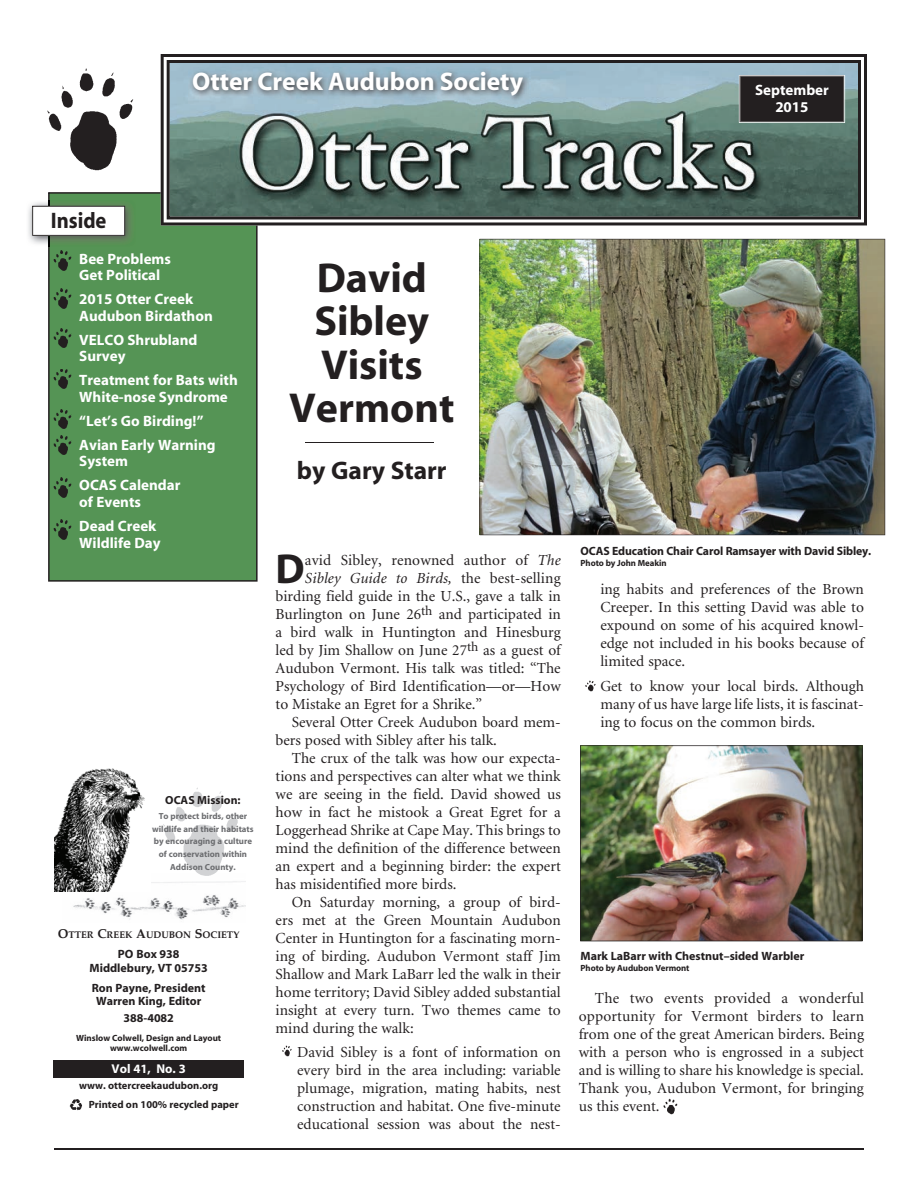
<style>
.page{position:relative;width:918px;height:1188px;background:#fff}
.page>*{position:absolute;margin:0;border:0;box-sizing:border-box;transform-origin:0 0}
.t1{font:700 42.15px "Myriad";color:#231f20}
.t2{font:700 42px/43.5px "Myriad";color:#231f20;text-align:center}
.t3{font:700 25.5px "Myriad";color:#fff}
.t4{font:700 25.5px "Myriad";color:#231f20}
.t5{font:700 22.5px "Myriad";color:#231f20;scale:.92 1}
.t6{font:15.3px/18px "Minion";color:#231f20;text-align:justify}
.t7{font:italic 15.3px "Minion";letter-spacing:.01em;color:#231f20}
.t8{font:700 15px/16.5px "Myriad";color:#fff}
.t9{font:700 12.75px "Myriad";color:#fff}
.t10{font:700 12px/13.5px "Myriad";color:#231f20;text-align:center}
.t11{font:700 11.7px "Myriad";color:#231f20}
.t12{font:700 10.5px/19.5px "Myriad";color:#231f20}
.t13{font:700 9.6px "Palatino";color:#231f20}
.t14{font:700 9px/10.5px "Myriad";color:#231f20;text-align:center}
.t15{font:700 8.85px/12.8px "Myriad";color:#6c6d70;text-align:center}
.s1{font-size:12.75px}
.s2{font-style:italic}
.s3{font-style:normal}
</style>
<div class="page">
<div style="left:48px;top:192px;width:210px;height:390px;background:#559455"></div>
<img style="left:28px;top:202px;width:20px;height:42px">
<img style="left:48px;top:200px;width:87px;height:46px">
<svg style="left:32px;top:206px;width:93px;height:30px"></svg>
<img style="left:54px;top:477px;width:18px;height:21px">
<img style="left:54px;top:519px;width:18px;height:21px">
<img style="left:54px;top:327px;width:18px;height:22px">
<img style="left:54px;top:369px;width:18px;height:20px">
<img style="left:54px;top:408px;width:18px;height:22px">
<img style="left:54px;top:434px;width:18px;height:22px">
<img style="left:54px;top:288px;width:18px;height:21px">
<img style="left:54px;top:250px;width:18px;height:21px">
<img style="left:73px;top:881px;width:172px;height:39px">
<div style="left:54px;top:1060px;width:190px;height:18px;background:#231f20"></div>
<hr style="left:54px;top:1148px;width:810px;height:1px;background:#231f20">
<svg style="left:70px;top:1099px;width:12px;height:12px"></svg>
<svg style="left:161px;top:54px;width:706px;height:171px"></svg>
<svg style="left:167px;top:60px;width:694px;height:159px;background:#6a807c"></svg>
<svg style="left:739px;top:75px;width:106px;height:48px;background:#302c2d"></svg>
<img style="left:47px;top:68px;width:87px;height:103px">
<img style="left:664px;top:1098px;width:13px;height:16px">
<img style="left:189px;top:68px;width:341px;height:36px">
<img style="left:54px;top:768px;width:96px;height:124px">
<img style="left:163px;top:788px;width:76px;height:88px">
<img style="left:480px;top:239px;width:405px;height:296px">
<img style="left:580px;top:745px;width:283px;height:196px">
<hr style="left:306px;top:442px;width:128px;height:1px;background:#231f20">
<svg style="left:283px;top:1046px;width:9px;height:11px"></svg>
<svg style="left:586px;top:680px;width:9px;height:11px"></svg>
<h3 class="t3" style="left:192px;top:69px;width:332px">Otter Creek Audubon Society</h3>
<p class="t8" style="left:755px;top:83px;width:75px;text-align:center">September<br>2015</p>
<h3 class="t5" style="left:51px;top:209px;width:62px">Inside</h3>
<p class="t8" style="left:79px;top:251px;width:93px">Bee Problems<br>Get Political</p>
<p class="t8" style="left:79px;top:291px;width:135px">2015 Otter Creek<br>Audubon Birdathon</p>
<p class="t8" style="left:79px;top:332px;width:120px">VELCO Shrubland<br>Survey</p>
<p class="t8" style="left:79px;top:373px;width:160px">Treatment for Bats with<br>White-nose Syndrome</p>
<p class="t8" style="left:79px;top:409px;width:138px;line-height:24px">“Let’s Go Birding!”<br>Avian Early Warning</p>
<p class="t8" style="left:79px;top:450px;width:103px;line-height:24px">System<br>OCAS Calendar</p>
<p class="t8" style="left:79px;top:490px;width:79px;line-height:24px">of Events<br>Dead Creek</p>
<p class="t8" style="left:79px;top:535px;width:83px">Wildlife Day</p>
<p class="t11" style="left:165px;top:794px;width:77px">OCAS Mission:</p>
<p class="t15" style="left:152px;top:810px;width:103px">To protect birds, other wildlife and their habitats by encouraging a culture of conservation within<br>Addison County.</p>
<p class="t13" style="left:58px;top:926px;width:183px"><span class="s1">O</span>TTER <span class="s1">C</span>REEK <span class="s1">A</span>UDUBON <span class="s1">S</span>OCIETY</p>
<p class="t10" style="left:90px;top:948px;width:120px">PO Box 938<br>Middlebury, VT 05753</p>
<p class="t10" style="left:92px;top:982px;width:115px">Ron Payne, President<br>Warren King, Editor</p>
<p class="t10" style="left:123px;top:1011px;width:52px">388-4082</p>
<p class="t14" style="left:76px;top:1033px;width:147px">Winslow Colwell, Design and Layout www.wcolwell.com</p>
<p class="t9" style="left:112px;top:1062px;width:76px">Vol 41, No. 3</p>
<p class="t12" style="left:89px;top:1076px;width:151px;text-indent:-10px">www. ottercreekaudubon.org<br>Printed on 100% recycled paper</p>
<h2 class="t2" style="left:289px;top:257px;width:167px">David<br>Sibley<br>Visits<br>Vermont</h2>
<h3 class="t4" style="left:297px;top:458px;width:151px">by Gary Starr</h3>
<h1 class="t1" style="left:276px;top:547px;width:31px">D</h1>
<p class="t6" style="left:305px;top:552px;width:257px">avid Sibley, renowned author of <span class="s2">The</span></p>
<p class="t7" style="left:305px;top:571px;width:257px">Sibley Guide to Birds, <span class="s3">the best-selling</span></p>
<p class="t6" style="left:276px;top:588px;width:287px">birding field guide in the U.S., gave a talk in</p>
<p class="t6" style="left:276px;top:606px;width:287px">Burlington on June 26<sup>th</sup> and participated in</p>
<p class="t6" style="left:276px;top:624px;width:287px">a bird walk in Huntington and Hinesburg</p>
<p class="t6" style="left:276px;top:642px;width:287px">led by Jim Shallow on June 27<sup>th</sup> as a guest of</p>
<p class="t6" style="left:276px;top:660px;width:287px">Audubon Vermont. His talk was titled: “The</p>
<p class="t6" style="left:276px;top:678px;width:287px">Psychology of Bird Identification—or—How</p>
<p class="t6" style="left:276px;top:696px;width:208px">to Mistake an Egret for a Shrike.”</p>
<p class="t6" style="left:292px;top:714px;width:271px">Several Otter Creek Audubon board mem-</p>
<p class="t6" style="left:276px;top:732px;width:223px">bers posed with Sibley after his talk.</p>
<p class="t6" style="left:292px;top:750px;width:271px">The crux of the talk was how our expecta-</p>
<p class="t6" style="left:276px;top:768px;width:287px">tions and perspectives can alter what we think</p>
<p class="t6" style="left:276px;top:786px;width:287px">we are seeing in the field. David showed us</p>
<p class="t6" style="left:276px;top:804px;width:287px">how in fact he mistook a Great Egret for a</p>
<p class="t6" style="left:276px;top:822px;width:287px">Loggerhead Shrike at Cape May. This brings to</p>
<p class="t6" style="left:276px;top:840px;width:287px">mind the definition of the difference between</p>
<p class="t6" style="left:276px;top:858px;width:287px">an expert and a beginning birder: the expert</p>
<p class="t6" style="left:276px;top:876px;width:182px">has misidentified more birds.</p>
<p class="t6" style="left:292px;top:894px;width:270px">On Saturday morning, a group of bird-</p>
<p class="t6" style="left:276px;top:912px;width:287px">ers met at the Green Mountain Audubon</p>
<p class="t6" style="left:276px;top:930px;width:287px">Center in Huntington for a fascinating morn-</p>
<p class="t6" style="left:276px;top:948px;width:287px">ing of birding. Audubon Vermont staff Jim</p>
<p class="t6" style="left:276px;top:966px;width:287px">Shallow and Mark LaBarr led the walk in their</p>
<p class="t6" style="left:276px;top:984px;width:287px">home territory; David Sibley added substantial</p>
<p class="t6" style="left:276px;top:1002px;width:287px">insight at every turn. Two themes came to</p>
<p class="t6" style="left:276px;top:1020px;width:140px">mind during the walk:</p>
<p class="t6" style="left:297px;top:1043px;width:265px">David Sibley is a font of information on every bird in the area including: variable plumage, migration, mating habits, nest construction and habitat. One five-minute educational session was about the nest-</p>
<p class="t10" style="left:581px;top:545px;width:292px">OCAS Education Chair Carol Ramsayer with David Sibley.</p>
<p class="t14" style="left:581px;top:558px;width:87px">Photo by John Meakin</p>
<p class="t6" style="left:600px;top:581px;width:265px">ing habits and preferences of the Brown Creeper. In this setting David was able to expound on some of his acquired knowl&shy;edge not included in his books because of limited space.</p>
<p class="t6" style="left:600px;top:678px;width:265px">Get to know your local birds. Although many of us have large life lists, it is fascinat&shy;ing to focus on the common birds.</p>
<p class="t10" style="left:581px;top:950px;width:225px">Mark LaBarr with Chestnut–sided Warbler</p>
<p class="t14" style="left:581px;top:963px;width:110px">Photo by Audubon Vermont</p>
<p class="t6" style="left:579px;top:990px;width:287px;text-indent:16px">The two events provided a wonderful opportunity for Vermont birders to learn from one of the great American birders. Being with a person who is engrossed in a subject and is willing to share his knowledge is special.<br>Thank you, Audubon Vermont, for bringing us this event.</p>
</div>
